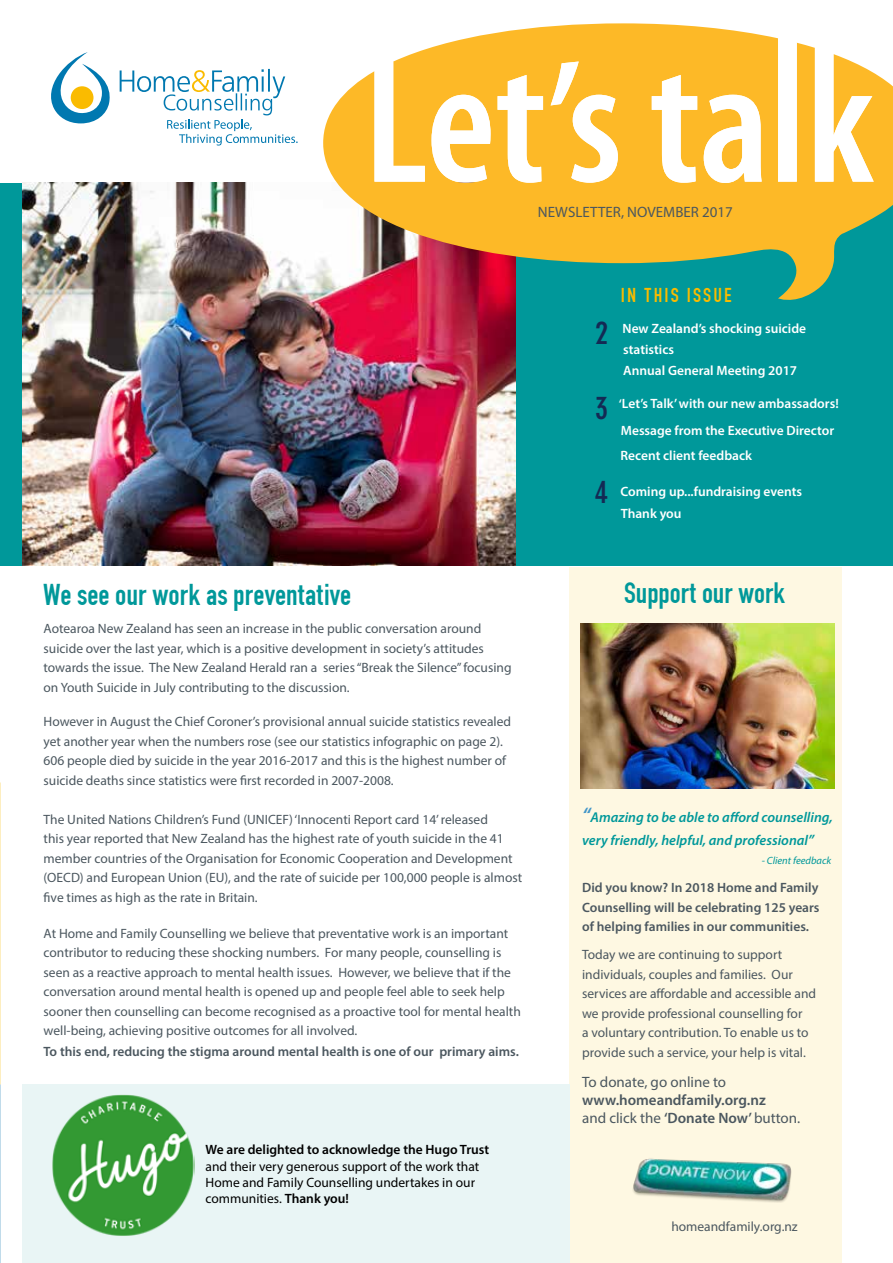
<style>
.page{position:relative;width:893px;height:1263px;background:#fff}
.page>*{position:absolute;margin:0;border:0;box-sizing:border-box;transform-origin:0 0}
.t1{font:31.5px "DIN 1451 Engschrift Regular";color:#00989a}
.t2{font:700 condensed 31.5px "DIN Neuzeit Grotesk";color:#142a54}
.t3{font:30.75px "DIN 1451 Engschrift Regular";color:#00989a}
.t4{font:21px "DIN 1451 Engschrift Regular";letter-spacing:.1em;color:#fabb00}
.t5{font:18px "Myriad Pro";letter-spacing:.1em;color:#4b575f}
.t6{font:600 15px/18px "Myriad Pro";color:#4b575f}
.t7{font:15px "Myriad Pro";color:#4b575f}
.t8{font:italic 600 14.25px/22.5px "Myriad Pro";color:#00989a}
.t9{font:13.5px/19.5px "Myriad Pro";color:#4b575f}
.t10{font:600 13.5px/21px "Myriad Pro";color:#fff}
.t11{font:600 13.5px/19.5px "Myriad Pro";color:#4b575f;text-align:justify}
.t12{font:13.5px/16.2px "Myriad Pro";color:#000}
.t13{font:600 13.5px "Myriad Pro";color:#000}
.t14{font:italic 10.5px "Myriad Pro";color:#00989a}
.s1{font-weight:600}
.s2{font-family:"DIN Neuzeit Grotesk";font-weight:700;font-stretch:condensed;font-size:31.5px;color:#142a54}
.s3{font-size:12.75px}
.s4{font-size:21px;color:#4296c8}
.s5{font-size:15px}
.s6{font-weight:400}
</style>
<div class="page">
<div style="left:570px;top:568px;width:272px;height:695px;background:#fef8e2"></div>
<div style="left:0;top:183px;width:893px;height:383px;background:#00989a"></div>
<svg style="left:51px;top:52px;width:59px;height:72px"></svg>
<svg style="left:120px;top:69px;width:178px;height:77px"></svg>
<img style="left:22px;top:182px;width:494px;height:383px">
<svg style="left:323px;top:23px;width:570px;height:277px;fill:#fdb927"></svg>
<svg style="left:815px;top:48px;width:59px;height:134px"></svg>
<svg style="left:374px;top:62px;width:51px;height:120px"></svg>
<svg style="left:778px;top:38px;width:19px;height:144px"></svg>
<svg style="left:432px;top:95px;width:59px;height:88px"></svg>
<svg style="left:652px;top:75px;width:45px;height:108px"></svg>
<svg style="left:498px;top:75px;width:45px;height:108px"></svg>
<svg style="left:704px;top:95px;width:58px;height:88px"></svg>
<svg style="left:551px;top:62px;width:67px;height:121px"></svg>
<img style="left:633px;top:1158px;width:158px;height:45px">
<img style="left:580px;top:623px;width:254px;height:166px">
<div style="left:22px;top:1084px;width:548px;height:179px;background:#e9f5f5"></div>
<img style="left:52px;top:1094px;width:143px;height:142px">
<p class="t7" style="left:538px;top:203px;width:196px">NEWSLETTER, NOVEMBER 2017</p>
<h3 class="t5" style="left:499px;top:206px;width:245px">NEWSLETTER, MARCH 2017</h3>
<h1 class="t1" style="left:44px;top:576px;width:309px">We see our work as preventative</h1>
<p class="t9" style="left:44px;top:619px;width:469px">Aotearoa New Zealand has seen an increase in the public conversation around suicide over the last year, which is a positive development in society’s attitudes towards the issue. The New Zealand Herald ran a series “Break the Silence” focusing on Youth Suicide in July contributing to the discussion.</p>
<p class="t9" style="left:44px;top:712px;width:469px">However in August the Chief Coroner’s provisional annual suicide statistics revealed yet another year when the numbers rose (see our statistics infographic on page 2).<br>606 people died by suicide in the year 2016-2017 and this is the highest number of suicide deaths since statistics were first recorded in 2007-2008.</p>
<p class="t9" style="left:44px;top:809px;width:480px">The United Nations Children’s Fund (UNICEF) ‘Innocenti Report card 14’ released<br>this year reported that New Zealand has the highest rate of youth suicide in the 41 member countries of the Organisation for Economic Cooperation and Development (OECD) and European Union (EU), and the rate of suicide per 100,000 people is almost five times as high as the rate in Britain.</p>
<p class="t9" style="left:44px;top:923px;width:479px">At Home and Family Counselling we believe that preventative work is an important contributor to reducing these shocking numbers. For many people, counselling is seen as a reactive approach to mental health issues. However, we believe that if the conversation around mental health is opened up and people feel able to seek help sooner then counselling can become recognised as a proactive tool for mental health well-being, achieving positive outcomes for all involved.</p>
<p class="t11" style="left:44px;top:1042px;width:477px">To this end, reducing the stigma around mental health is one of our primary aims.</p>
<p class="t13" style="left:206px;top:1141px;width:285px">We are delighted to acknowledge the Hugo Trust</p>
<p class="t12" style="left:206px;top:1158px;width:275px">and their very generous support of the work that<br>Home and Family Counselling undertakes in our communities. <span class="s1">Thank you!</span></p>
<h3 class="t4" style="left:621px;top:283px;width:113px">IN THIS ISSUE</h3>
<p class="t10" style="left:623px;top:318px;width:184px;text-indent:-28px"><span class="s2">2</span> New Zealand’s shocking suicide statistics<br>Annual General Meeting 2017</p>
<h1 class="t2" style="left:595px;top:389px;width:14px">3</h1>
<p class="t10" style="left:619px;top:390px;width:221px;line-height:26.5px"><span class="s3">‘</span>Let’s Talk’ with our new ambassadors!<br>Message from the Executive Director</p>
<p class="t10" style="left:620px;top:444px;width:133px">Recent client feedback</p>
<h1 class="t2" style="left:595px;top:474px;width:14px">4</h1>
<p class="t10" style="left:620px;top:480px;width:183px;line-height:22.5px">Coming up...fundraising events<br>Thank you</p>
<h2 class="t3" style="left:624px;top:575px;width:163px">Support our work</h2>
<p class="t8" style="left:582px;top:806px;width:252px"><span class="s4">“</span>Amazing to be able to afford counselling, very friendly, helpful, and professional<span class="s5">”</span></p>
<p class="t14" style="left:762px;top:854px;width:71px">- Client feedback</p>
<p class="t11" style="left:582px;top:877px;width:239px">Did you know? In 2018 Home and Family Counselling will be celebrating 125 years of helping families in our communities.</p>
<p class="t9" style="left:582px;top:945px;width:236px">Today we are continuing to support individuals, couples and families. Our services are affordable and accessible and we provide professional counselling for<br>a voluntary contribution. To enable us to provide such a service, your help is vital.</p>
<p class="t7" style="left:582px;top:1073px;width:145px">To donate, go online to</p>
<p class="t6" style="left:582px;top:1091px;width:220px">www.homeandfamily.org.nz<br><span class="s6">and click the</span> ‘Donate Now’ <span class="s6">button.</span></p>
<p class="t9" style="left:671px;top:1216px;width:128px">homeandfamily.org.nz</p>
</div>
